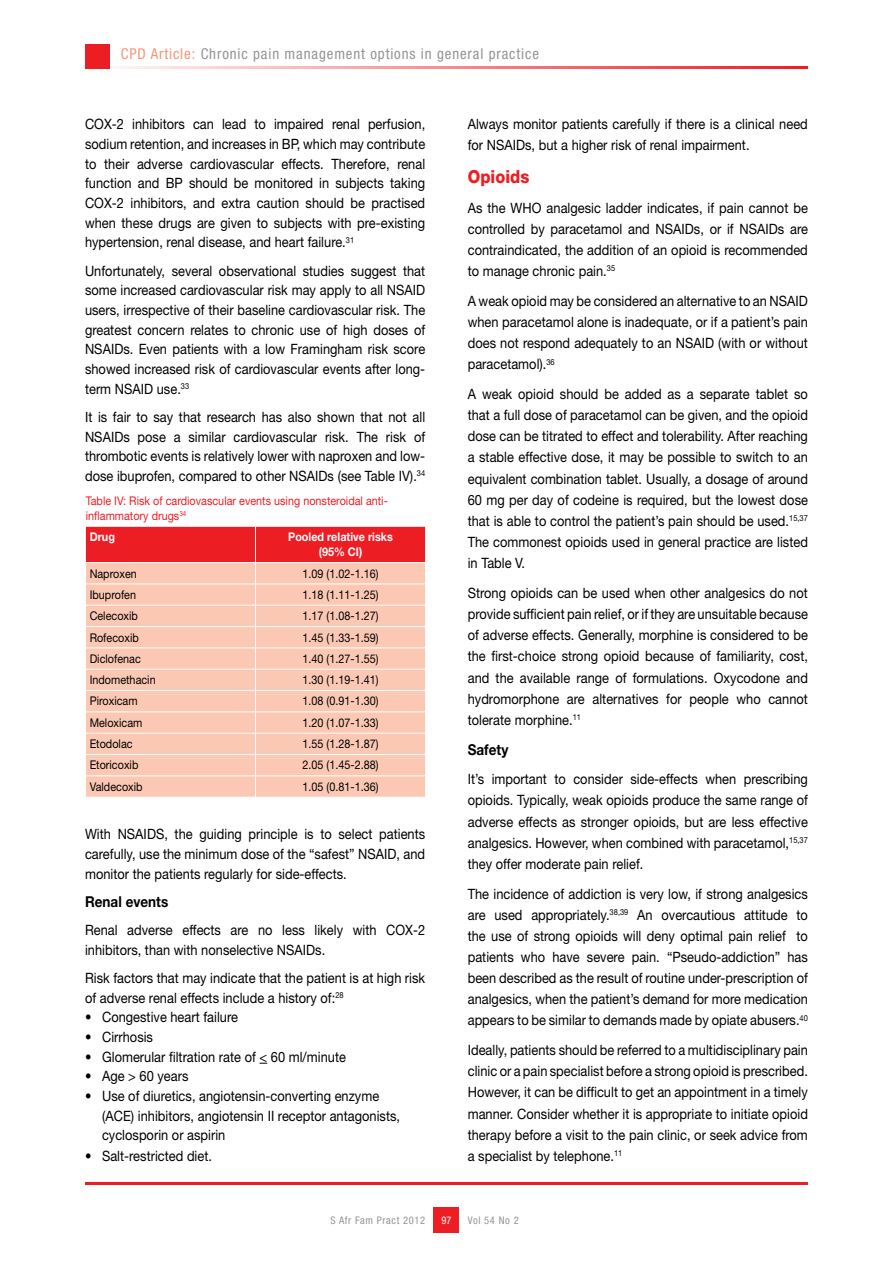
<style>
.page{position:relative;width:893px;height:1263px;background:#fff}
.page>*{position:absolute;margin:0;border:0;box-sizing:border-box;transform-origin:0 0}
.t1{font:800 18px "Helvetica Neue LT Std";color:#ed1d24;scale:.9 1}
.t2{font:condensed 15px "Helvetica Neue LT Std";letter-spacing:.06em;color:#939598}
.t3{font:700 15px "Helvetica Neue LT Std";color:#000;scale:.9 1}
.t4{font:14.25px/21.1px "Helvetica Neue LT Std";color:#000;text-align:justify;scale:.9 1}
.t5{font:12px "Helvetica Neue LT Std";color:#000;scale:.9 1}
.t6{font:12px/15px "Helvetica Neue LT Std";color:#ed1d24;scale:.9 1}
.t7{font:700 12px/15px "Helvetica Neue LT Std";color:#fff;text-align:center;scale:.9 1}
.t8{font:condensed 10.5px "Helvetica Neue LT Std";letter-spacing:.06em;color:#939598}
.t9{font:condensed 10.5px "Helvetica Neue LT Std";color:#fff}
.s1{color:#f79679}
</style>
<div class="page">
<hr style="left:85px;top:66px;width:723px;height:2px;background:#ed1d24">
<div style="left:85px;top:44px;width:24px;height:24px;background:#ed1d24"></div>
<div style="left:434px;top:1208px;width:25px;height:25px;background:#ed1d24"></div>
<hr style="left:85px;top:1182px;width:723px;height:2px;background:#ed1d24">
<svg style="left:85px;top:526px;width:341px;height:271px;background:#f9b4a5"></svg>
<p class="t2" style="left:121px;top:45px;width:420px"><span class="s1">CPD Article:</span> Chronic pain management options in general practice</p>
<p class="t4" style="left:85px;top:114px;width:379px;line-height:19.6px">COX-2 inhibitors can lead to impaired renal perfusion, sodium retention, and increases in BP, which may contribute to their adverse cardiovascular effects. Therefore, renal function and BP should be monitored in subjects taking COX-2 inhibitors, and extra caution should be practised when these drugs are given to subjects with pre-existing hypertension, renal disease, and heart failure.<sup>31</sup></p>
<p class="t4" style="left:85px;top:260px;width:379px;line-height:19.6px">Unfortunately, several observational studies suggest that some increased cardiovascular risk may apply to all NSAID users, irrespective of their baseline cardiovascular risk. The greatest concern relates to chronic use of high doses of NSAIDs. Even patients with a low Framingham risk score showed increased risk of cardiovascular events after long&shy;term NSAID use.<sup>33</sup></p>
<p class="t4" style="left:85px;top:407px;width:379px;line-height:19.6px">It is fair to say that research has also shown that not all NSAIDs pose a similar cardiovascular risk. The risk of thrombotic events is relatively lower with naproxen and low&shy;dose ibuprofen, compared to other NSAIDs (see Table IV).<sup>34</sup></p>
<p class="t6" style="left:86px;top:493px;width:337px">Table IV: Risk of cardiovascular events using nonsteroidal anti&shy;inflammatory drugs<sup>34</sup></p>
<p class="t7" style="left:90px;top:529px;width:30px">Drug</p>
<p class="t7" style="left:288px;top:529px;width:118px">Pooled relative risks (95% CI)</p>
<p class="t5" style="left:90px;top:566px;width:54px">Naproxen</p>
<p class="t5" style="left:302px;top:566px;width:86px">1.09 (1.02-1.16)</p>
<p class="t5" style="left:90px;top:587px;width:53px">Ibuprofen</p>
<p class="t5" style="left:302px;top:587px;width:86px">1.18 (1.11-1.25)</p>
<p class="t5" style="left:90px;top:609px;width:55px">Celecoxib</p>
<p class="t5" style="left:302px;top:609px;width:86px">1.17 (1.08-1.27)</p>
<p class="t5" style="left:90px;top:630px;width:56px">Rofecoxib</p>
<p class="t5" style="left:302px;top:630px;width:86px">1.45 (1.33-1.59)</p>
<p class="t5" style="left:90px;top:651px;width:58px">Diclofenac</p>
<p class="t5" style="left:302px;top:651px;width:86px">1.40 (1.27-1.55)</p>
<p class="t5" style="left:90px;top:673px;width:75px">Indomethacin</p>
<p class="t5" style="left:302px;top:673px;width:86px">1.30 (1.19-1.41)</p>
<p class="t5" style="left:90px;top:694px;width:55px">Piroxicam</p>
<p class="t5" style="left:302px;top:694px;width:86px">1.08 (0.91-1.30)</p>
<p class="t5" style="left:90px;top:715px;width:60px">Meloxicam</p>
<p class="t5" style="left:302px;top:715px;width:86px">1.20 (1.07-1.33)</p>
<p class="t5" style="left:90px;top:737px;width:49px">Etodolac</p>
<p class="t5" style="left:302px;top:737px;width:86px">1.55 (1.28-1.87)</p>
<p class="t5" style="left:90px;top:758px;width:56px">Etoricoxib</p>
<p class="t5" style="left:302px;top:758px;width:86px">2.05 (1.45-2.88)</p>
<p class="t5" style="left:90px;top:779px;width:60px">Valdecoxib</p>
<p class="t5" style="left:302px;top:779px;width:86px">1.05 (0.81-1.36)</p>
<p class="t4" style="left:85px;top:824px;width:379px;line-height:19.6px">With NSAIDS, the guiding principle is to select patients carefully, use the minimum dose of the “safest” NSAID, and monitor the patients regularly for side-effects.</p>
<p class="t3" style="left:85px;top:892px;width:94px">Renal events</p>
<p class="t4" style="left:85px;top:920px;width:379px;line-height:19.6px">Renal adverse effects are no less likely with COX-2 inhibitors, than with nonselective NSAIDs.</p>
<p class="t4" style="left:85px;top:968px;width:379px;line-height:19.6px">Risk factors that may indicate that the patient is at high risk of adverse renal effects include a history of:<sup>28</sup></p>
<p class="t4" style="left:85px;top:1006px;width:171px">• Congestive heart failure</p>
<p class="t4" style="left:85px;top:1026px;width:77px">• Cirrhosis</p>
<p class="t4" style="left:85px;top:1046px;width:291px">• Glomerular filtration rate of &lt; 60 ml/minute</p>
<p class="t4" style="left:85px;top:1065px;width:116px">• Age &gt; 60 years</p>
<p class="t4" style="left:102px;top:1086px;width:333px;line-height:19.6px;text-align:left;text-indent:-17px">• Use of diuretics, angiotensin-converting enzyme (ACE) inhibitors, angiotensin II receptor antagonists, cyclosporin or aspirin</p>
<p class="t4" style="left:85px;top:1145px;width:143px">• Salt-restricted diet.</p>
<p class="t4" style="left:468px;top:113px;width:379px">Always monitor patients carefully if there is a clinical need for NSAIDs, but a higher risk of renal impairment.</p>
<p class="t1" style="left:468px;top:166px;width:70px">Opioids</p>
<p class="t4" style="left:468px;top:197px;width:379px">As the WHO analgesic ladder indicates, if pain cannot be controlled by paracetamol and NSAIDs, or if NSAIDs are contraindicated, the addition of an opioid is recommended to manage chronic pain.<sup>35</sup></p>
<p class="t4" style="left:468px;top:290px;width:379px">A weak opioid may be considered an alternative to an NSAID when paracetamol alone is inadequate, or if a patient’s pain does not respond adequately to an NSAID (with or without paracetamol).<sup>36</sup></p>
<p class="t4" style="left:468px;top:383px;width:380px">A weak opioid should be added as a separate tablet so that a full dose of paracetamol can be given, and the opioid dose can be titrated to effect and tolerability. After reaching a stable effective dose, it may be possible to switch to an equivalent combination tablet. Usually, a dosage of around 60 mg per day of codeine is required, but the lowest dose that is able to control the patient’s pain should be used.<sup>15,37<br></sup>The commonest opioids used in general practice are listed in Table V.</p>
<p class="t4" style="left:468px;top:582px;width:380px">Strong opioids can be used when other analgesics do not provide sufficient pain relief, or if they are unsuitable because of adverse effects. Generally, morphine is considered to be the first-choice strong opioid because of familiarity, cost, and the available range of formulations. Oxycodone and hydromorphone are alternatives for people who cannot tolerate morphine.<sup>11</sup></p>
<p class="t3" style="left:468px;top:740px;width:47px">Safety</p>
<p class="t4" style="left:468px;top:768px;width:379px">It’s important to consider side-effects when prescribing opioids. Typically, weak opioids produce the same range of adverse effects as stronger opioids, but are less effective analgesics. However, when combined with paracetamol,<sup>15,37 </sup>they offer moderate pain relief.</p>
<p class="t4" style="left:468px;top:883px;width:380px">The incidence of addiction is very low, if strong analgesics are used appropriately.<sup>38,39</sup> An overcautious attitude to the use of strong opioids will deny optimal pain relief to patients who have severe pain. “Pseudo-addiction” has been described as the result of routine under-prescription of analgesics, when the patient’s demand for more medication appears to be similar to demands made by opiate abusers.<sup>40</sup></p>
<p class="t4" style="left:468px;top:1039px;width:379px">Ideally, patients should be referred to a multidisciplinary pain clinic or a pain specialist before a strong opioid is prescribed.<br>However, it can be difficult to get an appointment in a timely manner. Consider whether it is appropriate to initiate opioid therapy before a visit to the pain clinic, or seek advice from a specialist by telephone.<sup>11</sup></p>
<p class="t8" style="left:330px;top:1214px;width:96px">S Afr Fam Pract 2012</p>
<p class="t9" style="left:441px;top:1214px;width:12px">97</p>
<p class="t8" style="left:468px;top:1214px;width:52px">Vol 54 No 2</p>
</div>
